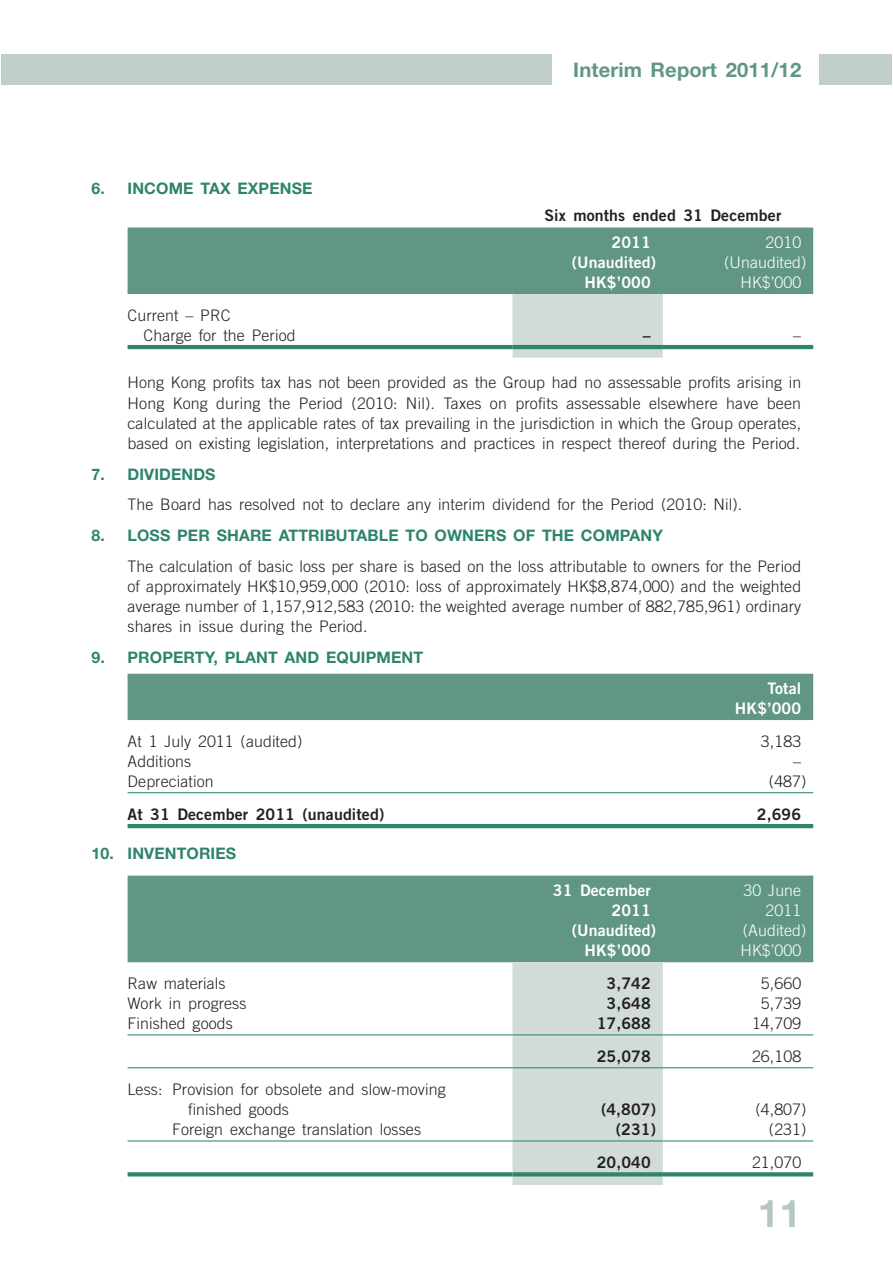
<style>
.page{position:relative;width:893px;height:1263px;background:#fff}
.page>*{position:absolute;margin:0;border:0;box-sizing:border-box;transform-origin:0 0}
.t1{font:700 38.25px "Helvetica Neue LT Std";color:#b5c8bf}
.t2{font:700 20.1px "Helvetica Neue LT Std";letter-spacing:.005em;color:#619684}
.t3{font:300 15.9px/20.1px "Trade Gothic LT Std";letter-spacing:.005em;color:#231f20}
.t4{font:700 15.9px "Helvetica Neue LT Std";letter-spacing:.005em;color:#2f846e}
.t5{font:15.9px "Trade Gothic LT Std Bd 2";letter-spacing:.01em;color:#231f20}
.t6{font:15.9px/20.1px "Trade Gothic LT Std Bd 2";letter-spacing:.01em;color:#fff;text-align:right}
.t7{font:300 15.9px/20.1px "Trade Gothic LT Std";letter-spacing:.005em;color:#fff;text-align:right}
</style>
<div class="page">
<div style="left:819px;top:54px;width:72px;height:30px;background:#bfcec7"></div>
<div style="left:1px;top:54px;width:551px;height:30px;background:#bfcec7"></div>
<div style="left:128px;top:228px;width:685px;height:66px;background:#619684"></div>
<div style="left:512px;top:294px;width:151px;height:64px;background:#d2dcd7"></div>
<hr style="left:128px;top:345px;width:384px;height:4px;background:#2f846e">
<hr style="left:512px;top:345px;width:151px;height:4px;background:#2f846e">
<hr style="left:663px;top:345px;width:150px;height:4px;background:#2f846e">
<div style="left:128px;top:674px;width:685px;height:46px;background:#619684"></div>
<hr style="left:128px;top:792px;width:685px;height:1px;background:#2f846e">
<hr style="left:128px;top:824px;width:685px;height:4px;background:#2f846e">
<div style="left:128px;top:876px;width:685px;height:86px;background:#619684"></div>
<div style="left:512px;top:962px;width:151px;height:223px;background:#d2dcd7"></div>
<hr style="left:128px;top:1034px;width:384px;height:1px;background:#2f846e">
<hr style="left:512px;top:1034px;width:151px;height:1px;background:#2f846e">
<hr style="left:663px;top:1034px;width:150px;height:1px;background:#2f846e">
<hr style="left:128px;top:1067px;width:384px;height:1px;background:#2f846e">
<hr style="left:512px;top:1067px;width:151px;height:1px;background:#2f846e">
<hr style="left:663px;top:1067px;width:150px;height:1px;background:#2f846e">
<hr style="left:128px;top:1140px;width:384px;height:2px;background:#2f846e">
<hr style="left:512px;top:1140px;width:151px;height:2px;background:#2f846e">
<hr style="left:663px;top:1140px;width:150px;height:2px;background:#2f846e">
<div style="left:128px;top:1172px;width:384px;height:5px;background:#2f846e"></div>
<div style="left:512px;top:1172px;width:151px;height:5px;background:#2f846e"></div>
<div style="left:663px;top:1172px;width:150px;height:5px;background:#2f846e"></div>
<p class="t4" style="left:91px;top:182px;width:222px">6. INCOME TAX EXPENSE</p>
<p class="t2" style="left:573px;top:63px;width:229px">Interim Report 2011/12</p>
<p class="t5" style="left:544px;top:210px;width:238px">Six months ended 31 December</p>
<p class="t6" style="left:611px;top:234px;width:41px">2011</p>
<p class="t7" style="left:765px;top:234px;width:37px">2010</p>
<p class="t6" style="left:572px;top:254px;width:86px">(Unaudited)</p>
<p class="t7" style="left:724px;top:254px;width:84px">(Unaudited)</p>
<p class="t6" style="left:585px;top:274px;width:68px">HK$’000</p>
<p class="t7" style="left:740px;top:274px;width:62px">HK$’000</p>
<p class="t3" style="left:144px;top:306px;width:153px;text-indent:-16px">Current – PRC<br>Charge for the Period</p>
<p class="t5" style="left:643px;top:329px;width:9px">–</p>
<p class="t3" style="left:793px;top:327px;width:9px">–</p>
<p class="t3" style="left:128px;top:374px;width:675px;text-align:justify">Hong Kong profits tax has not been provided as the Group had no assessable profits arising in Hong Kong during the Period (2010: Nil). Taxes on profits assessable elsewhere have been calculated at the applicable rates of tax prevailing in the jurisdiction in which the Group operates, based on existing legislation, interpretations and practices in respect thereof during the Period.</p>
<p class="t4" style="left:91px;top:468px;width:126px">7. DIVIDENDS</p>
<p class="t3" style="left:128px;top:496px;width:616px">The Board has resolved not to declare any interim dividend for the Period (2010: Nil).</p>
<p class="t4" style="left:91px;top:530px;width:573px">8. LOSS PER SHARE ATTRIBUTABLE TO OWNERS OF THE COMPANY</p>
<p class="t3" style="left:128px;top:558px;width:675px;text-align:justify">The calculation of basic loss per share is based on the loss attributable to owners for the Period of approximately HK$10,959,000 (2010: loss of approximately HK$8,874,000) and the weighted average number of 1,157,912,583 (2010: the weighted average number of 882,785,961) ordinary shares in issue during the Period.</p>
<p class="t4" style="left:91px;top:652px;width:333px">9. PROPERTY, PLANT AND EQUIPMENT</p>
<p class="t6" style="left:735px;top:680px;width:68px">Total<br>HK$’000</p>
<p class="t3" style="left:128px;top:732px;width:176px">At 1 July 2011 (audited)</p>
<p class="t3" style="left:761px;top:732px;width:42px">3,183</p>
<p class="t3" style="left:128px;top:753px;width:65px">Additions</p>
<p class="t3" style="left:793px;top:753px;width:9px">–</p>
<p class="t3" style="left:128px;top:773px;width:88px">Depreciation</p>
<p class="t3" style="left:769px;top:773px;width:39px">(487)</p>
<p class="t5" style="left:128px;top:808px;width:258px">At 31 December 2011 (unaudited)</p>
<p class="t5" style="left:757px;top:808px;width:46px">2,696</p>
<p class="t4" style="left:91px;top:848px;width:146px">10. INVENTORIES</p>
<p class="t6" style="left:553px;top:882px;width:99px">31 December<br>2011</p>
<p class="t7" style="left:743px;top:882px;width:59px">30 June<br>2011</p>
<p class="t6" style="left:572px;top:922px;width:86px">(Unaudited)</p>
<p class="t7" style="left:743px;top:922px;width:65px">(Audited)</p>
<p class="t6" style="left:585px;top:942px;width:68px">HK$’000</p>
<p class="t7" style="left:740px;top:942px;width:62px">HK$’000</p>
<p class="t3" style="left:128px;top:975px;width:100px">Raw materials</p>
<p class="t5" style="left:606px;top:977px;width:46px">3,742</p>
<p class="t3" style="left:761px;top:975px;width:42px">5,660</p>
<p class="t3" style="left:128px;top:995px;width:120px">Work in progress</p>
<p class="t5" style="left:606px;top:998px;width:46px">3,648</p>
<p class="t3" style="left:761px;top:995px;width:42px">5,739</p>
<p class="t3" style="left:128px;top:1015px;width:107px">Finished goods</p>
<p class="t5" style="left:597px;top:1018px;width:56px">17,688</p>
<p class="t3" style="left:752px;top:1015px;width:51px">14,709</p>
<p class="t5" style="left:597px;top:1051px;width:56px">25,078</p>
<p class="t3" style="left:752px;top:1048px;width:51px">26,108</p>
<p class="t3" style="left:188px;top:1081px;width:259px;text-indent:-61px">Less: Provision for obsolete and slow-moving finished goods</p>
<p class="t5" style="left:601px;top:1104px;width:57px">(4,807)</p>
<p class="t3" style="left:755px;top:1101px;width:53px">(4,807)</p>
<p class="t3" style="left:172px;top:1121px;width:250px">Foreign exchange translation losses</p>
<p class="t5" style="left:616px;top:1124px;width:42px">(231)</p>
<p class="t3" style="left:769px;top:1121px;width:39px">(231)</p>
<p class="t5" style="left:597px;top:1157px;width:56px">20,040</p>
<p class="t3" style="left:752px;top:1154px;width:51px">21,070</p>
<h1 class="t1" style="left:758px;top:1199px;width:45px">11</h1>
</div>
